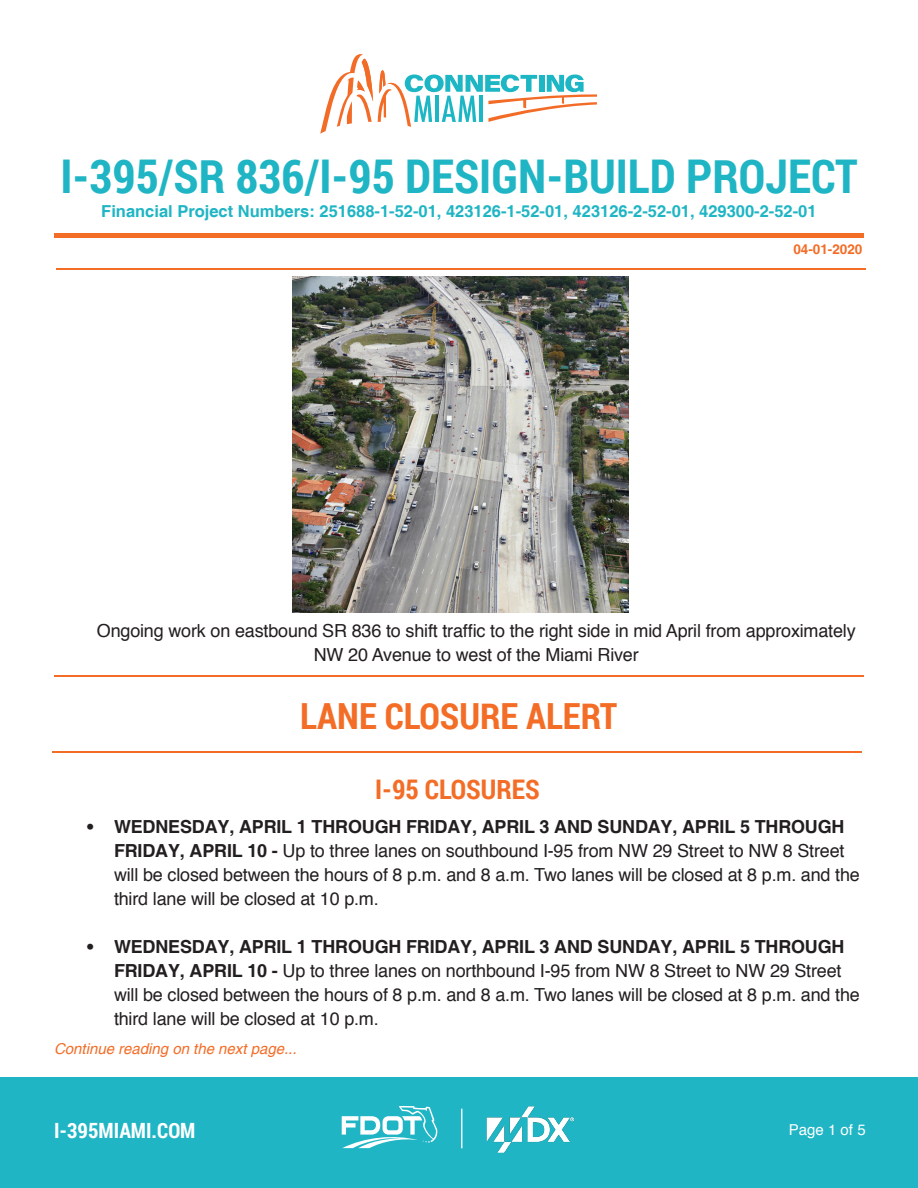
<style>
.page{position:relative;width:918px;height:1188px;background:#fff}
.page>*{position:absolute;margin:0;border:0;box-sizing:border-box;transform-origin:0 0}
.t1{font:700 46.5px "Roboto Condensed";color:#1fb5c4}
.t2{font:700 36px "Roboto Condensed";color:#f36d27}
.t3{font:700 27px "Roboto Condensed";color:#f36d27}
.t4{font:700 21px "Roboto Condensed";color:#fff}
.t5{font:18px/24px "Helvetica";letter-spacing:-.01em;color:#231f20}
.t6{font:700 16.5px "Helvetica";color:#1fb5c4}
.t7{font:italic 15px "Helvetica";color:#f36d27}
.t8{font:15px "Helvetica";color:#fff}
.t9{font:700 13.5px "Helvetica";color:#f36d27}
.s1{font-weight:700}
</style>
<div class="page">
<div style="left:0;top:1077px;width:918px;height:111px;background:#1fb5c4"></div>
<hr style="left:461px;top:1109px;width:1px;height:39px;background:#fff">
<svg style="left:342px;top:1106px;width:95px;height:42px"></svg>
<img style="left:486px;top:1106px;width:89px;height:47px">
<svg style="left:320px;top:54px;width:277px;height:80px"></svg>
<div style="left:54px;top:233px;width:810px;height:5px;background:#f36d27"></div>
<hr style="left:52px;top:751px;width:810px;height:2px;background:#f36d27">
<hr style="left:54px;top:676px;width:810px;height:1px;background:#f36d27">
<hr style="left:56px;top:268px;width:810px;height:2px;background:#f36d27">
<img style="left:293px;top:276px;width:336px;height:336px">
<p class="t1" style="left:60px;top:144px;width:799px">I-395/SR 836/I-95 DESIGN-BUILD PROJECT</p>
<p class="t6" style="left:101px;top:201px;width:717px">Financial Project Numbers: 251688-1-52-01, 423126-1-52-01, 423126-2-52-01, 429300-2-52-01</p>
<p class="t9" style="left:793px;top:241px;width:71px">04-01-2020</p>
<p class="t5" style="left:97px;top:619px;width:760px;text-align:center">Ongoing work on eastbound SR 836 to shift traffic to the right side in mid April from approximately<br>NW 20 Avenue to west of the Miami River</p>
<p class="t2" style="left:300px;top:691px;width:319px">LANE CLOSURE ALERT</p>
<p class="t3" style="left:375px;top:770px;width:166px">I-95 CLOSURES</p>
<p class="t5" style="left:114px;top:815px;width:747px;text-indent:-27px"><span class="s1">• WEDNESDAY, APRIL 1 THROUGH FRIDAY, APRIL 3 AND SUNDAY, APRIL 5 THROUGH FRIDAY, APRIL 10 -</span> Up to three lanes on southbound I-95 from NW 29 Street to NW 8 Street will be closed between the hours of 8 p.m. and 8 a.m. Two lanes will be closed at 8 p.m. and the third lane will be closed at 10 p.m.</p>
<p class="t5" style="left:114px;top:935px;width:747px;text-indent:-27px"><span class="s1">• WEDNESDAY, APRIL 1 THROUGH FRIDAY, APRIL 3 AND SUNDAY, APRIL 5 THROUGH FRIDAY, APRIL 10 -</span> Up to three lanes on northbound I-95 from NW 8 Street to NW 29 Street will be closed between the hours of 8 p.m. and 8 a.m. Two lanes will be closed at 8 p.m. and the third lane will be closed at 10 p.m.</p>
<p class="t7" style="left:54px;top:1040px;width:244px">Continue reading on the next page...</p>
<p class="t4" style="left:54px;top:1116px;width:143px">I-395MIAMI.COM</p>
<p class="t8" style="left:789px;top:1118px;width:78px">Page 1 of 5</p>
</div>
